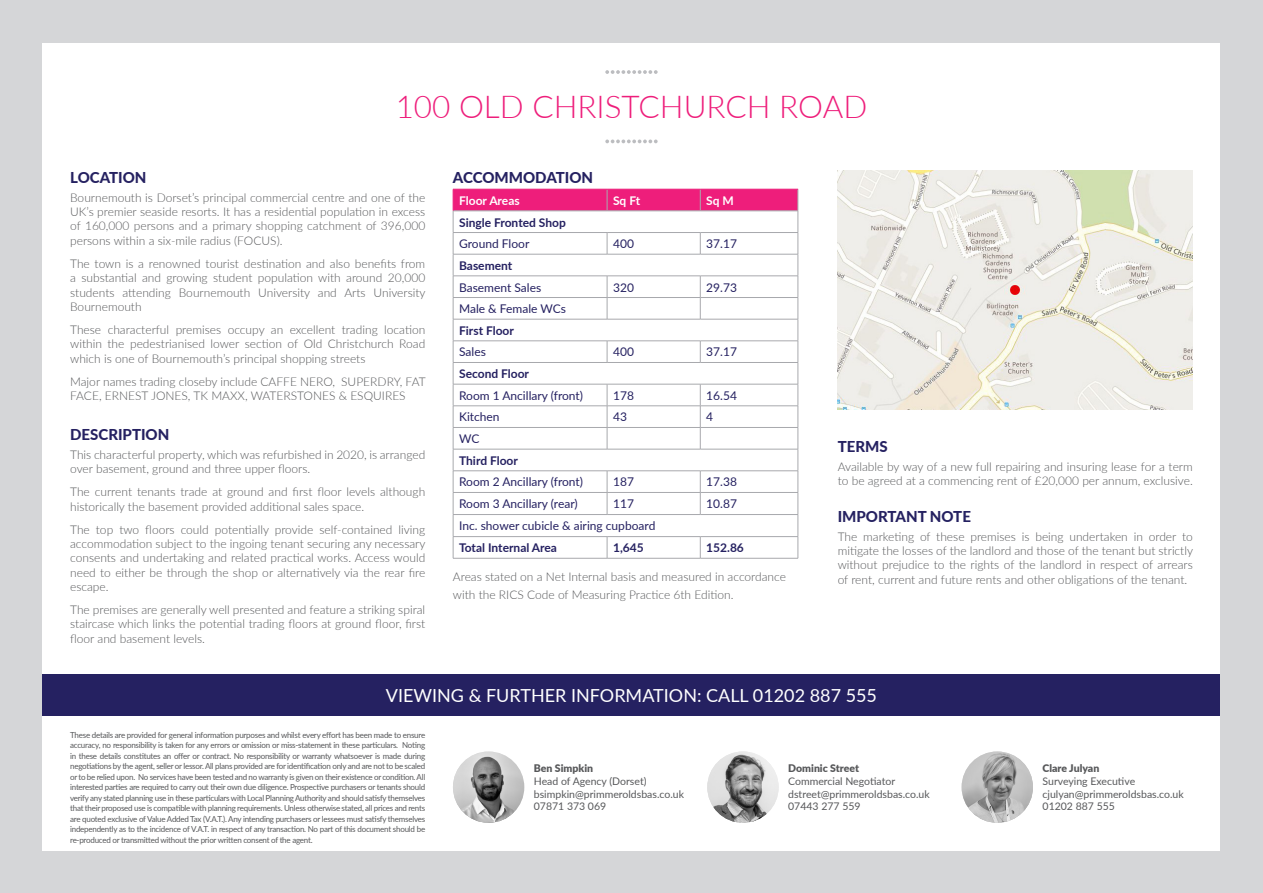
<style>
.page{position:relative;width:1263px;height:893px;background:#d5d6d8}
.page>*{position:absolute;margin:0;border:0;box-sizing:border-box;transform-origin:0 0}
.t1{font:300 31.5px "Lato";color:#ee1e7b}
.t2{font:18px "Lato";color:#fff}
.t3{font:800 15px "Lato";color:#252161}
.t4{font:300 12px/14.4px "Lato";color:#57585a;text-align:justify}
.t5{font:12px "Lato";color:#252161}
.t6{font:700 12px "Lato";color:#252161}
.t7{font:700 12px "Lato";color:#fff}
.t8{font:10.5px "Lato";color:#57585a}
.t9{font:900 10.5px "Lato";color:#57585a}
.t10{font:8.25px/10.5px "Lato";letter-spacing:-.03em;color:#57585a;text-align:justify}
</style>
<div class="page">
<div style="left:43px;top:43px;width:1177px;height:807px;background:#fff"></div>
<div style="left:43px;top:675px;width:1177px;height:41px;background:#252161"></div>
<svg style="left:605px;top:140px;width:53px;height:3px"></svg>
<svg style="left:605px;top:70px;width:53px;height:4px"></svg>
<hr style="left:453px;top:558px;width:154px;height:1px;background:#a8a9ad">
<hr style="left:607px;top:558px;width:93px;height:1px;background:#a8a9ad">
<hr style="left:700px;top:558px;width:98px;height:1px;background:#a8a9ad">
<svg style="left:453px;top:189px;width:346px;height:369px"></svg>
<hr style="left:607px;top:189px;width:93px;height:1px;background:#ee1e7b">
<hr style="left:700px;top:189px;width:98px;height:1px;background:#ee1e7b">
<img style="left:838px;top:171px;width:355px;height:238px">
<img style="left:962px;top:751px;width:71px;height:72px;border-radius:36px">
<img style="left:707px;top:751px;width:72px;height:72px;border-radius:36px">
<img style="left:453px;top:751px;width:71px;height:72px;border-radius:36px">
<p class="t1" style="left:396px;top:85px;width:473px">100 OLD CHRISTCHURCH ROAD</p>
<p class="t3" style="left:70px;top:166px;width:78px">LOCATION</p>
<p class="t4" style="left:70px;top:190px;width:357px">Bournemouth is Dorset’s principal commercial centre and one of the UK’s premier seaside resorts. It has a residential population in excess of 160,000 persons and a primary shopping catchment of 396,000 persons within a six-mile radius (FOCUS).</p>
<p class="t4" style="left:70px;top:256px;width:357px">The town is a renowned tourist destination and also benefits from a substantial and growing student population with around 20,000 students attending Bournemouth University and Arts University Bournemouth</p>
<p class="t4" style="left:70px;top:322px;width:357px">These characterful premises occupy an excellent trading location within the pedestrianised lower section of Old Christchurch Road which is one of Bournemouth’s principal shopping streets</p>
<p class="t4" style="left:70px;top:374px;width:357px">Major names trading closeby include CAFFE NERO, SUPERDRY, FAT<br>FACE, ERNEST JONES, TK MAXX, WATERSTONES &amp; ESQUIRES</p>
<p class="t3" style="left:70px;top:424px;width:101px">DESCRIPTION</p>
<p class="t4" style="left:70px;top:447px;width:357px">This characterful property, which was refurbished in 2020, is arranged over basement, ground and three upper floors.</p>
<p class="t4" style="left:70px;top:484px;width:357px">The current tenants trade at ground and first floor levels although historically the basement provided additional sales space.</p>
<p class="t4" style="left:70px;top:522px;width:357px">The top two floors could potentially provide self-contained living accommodation subject to the ingoing tenant securing any necessary consents and undertaking and related practical works. Access would need to either be through the shop or alternatively via the rear fire escape.</p>
<p class="t4" style="left:70px;top:602px;width:357px">The premises are generally well presented and feature a striking spiral staircase which links the potential trading floors at ground floor, first floor and basement levels.</p>
<p class="t3" style="left:453px;top:166px;width:142px">ACCOMMODATION</p>
<p class="t7" style="left:459px;top:192px;width:62px">Floor Areas</p>
<p class="t7" style="left:613px;top:192px;width:29px">Sq Ft</p>
<p class="t7" style="left:706px;top:192px;width:29px">Sq M</p>
<p class="t6" style="left:459px;top:213px;width:108px">Single Fronted Shop</p>
<p class="t5" style="left:459px;top:235px;width:72px">Ground Floor</p>
<p class="t5" style="left:613px;top:235px;width:22px">400</p>
<p class="t5" style="left:706px;top:235px;width:32px">37.17</p>
<p class="t6" style="left:459px;top:257px;width:55px">Basement</p>
<p class="t5" style="left:459px;top:279px;width:84px">Basement Sales</p>
<p class="t5" style="left:613px;top:279px;width:22px">320</p>
<p class="t5" style="left:706px;top:279px;width:32px">29.73</p>
<p class="t5" style="left:459px;top:300px;width:108px">Male &amp; Female WCs</p>
<p class="t6" style="left:459px;top:322px;width:56px">First Floor</p>
<p class="t5" style="left:459px;top:344px;width:28px">Sales</p>
<p class="t5" style="left:613px;top:344px;width:22px">400</p>
<p class="t5" style="left:706px;top:344px;width:32px">37.17</p>
<p class="t6" style="left:459px;top:365px;width:71px">Second Floor</p>
<p class="t5" style="left:459px;top:387px;width:125px">Room 1 Ancillary (front)</p>
<p class="t5" style="left:613px;top:387px;width:22px">178</p>
<p class="t5" style="left:706px;top:387px;width:32px">16.54</p>
<p class="t5" style="left:459px;top:408px;width:42px">Kitchen</p>
<p class="t5" style="left:613px;top:408px;width:15px">43</p>
<p class="t5" style="left:706px;top:408px;width:8px">4</p>
<p class="t5" style="left:459px;top:430px;width:22px">WC</p>
<p class="t6" style="left:459px;top:452px;width:60px">Third Floor</p>
<p class="t5" style="left:459px;top:473px;width:125px">Room 2 Ancillary (front)</p>
<p class="t5" style="left:613px;top:473px;width:22px">187</p>
<p class="t5" style="left:706px;top:473px;width:32px">17.38</p>
<p class="t5" style="left:459px;top:495px;width:120px">Room 3 Ancillary (rear)</p>
<p class="t5" style="left:613px;top:495px;width:22px">117</p>
<p class="t5" style="left:706px;top:495px;width:32px">10.87</p>
<p class="t5" style="left:459px;top:517px;width:198px">Inc. shower cubicle &amp; airing cupboard</p>
<p class="t6" style="left:459px;top:539px;width:99px">Total Internal Area</p>
<p class="t6" style="left:613px;top:539px;width:32px">1,645</p>
<p class="t6" style="left:706px;top:539px;width:39px">152.86</p>
<p class="t4" style="left:453px;top:567px;width:335px;line-height:18px">Areas stated on a Net Internal basis and measured in accordance with the RICS Code of Measuring Practice 6th Edition.</p>
<p class="t3" style="left:838px;top:436px;width:51px">TERMS</p>
<p class="t4" style="left:838px;top:459px;width:357px">Available by way of a new full repairing and insuring lease for a term to be agreed at a commencing rent of £20,000 per annum, exclusive.</p>
<p class="t3" style="left:838px;top:505px;width:135px">IMPORTANT NOTE</p>
<p class="t4" style="left:838px;top:529px;width:357px">The marketing of these premises is being undertaken in order to mitigate the losses of the landlord and those of the tenant but strictly without prejudice to the rights of the landlord in respect of arrears of rent, current and future rents and other obligations of the tenant.</p>
<p class="t2" style="left:386px;top:682px;width:493px">VIEWING &amp; FURTHER INFORMATION: CALL 01202 887 555</p>
<p class="t10" style="left:70px;top:729px;width:357px">These details are provided for general information purposes and whilst every effort has been made to ensure accuracy, no responsibility is taken for any errors or omission or miss-statement in these particulars. Noting in these details constitutes an offer or contract. No responsibility or warranty whatsoever is made during negotiations by the agent, seller or lessor. All plans provided are for identification only and are not to be scaled or to be relied upon. No services have been tested and no warranty is given on their existence or condition. All interested parties are required to carry out their own due diligence. Prospective purchasers or tenants should verify any stated planning use in these particulars with Local Planning Authority and should satisfy themselves that their proposed use is compatible with planning requirements. Unless otherwise stated, all prices and rents are quoted exclusive of Value Added Tax (V.A.T.). Any intending purchasers or lessees must satisfy themselves independently as to the incidence of V.A.T. in respect of any transaction. No part of this document should be re-produced or transmitted without the prior written consent of the agent.</p>
<p class="t9" style="left:534px;top:761px;width:61px">Ben Simpkin</p>
<p class="t8" style="left:534px;top:774px;width:114px">Head of Agency (Dorset)</p>
<p class="t8" style="left:534px;top:786px;width:152px">bsimpkin@primmeroldsbas.co.uk</p>
<p class="t8" style="left:534px;top:799px;width:74px">07871 373 069</p>
<p class="t9" style="left:788px;top:761px;width:72px">Dominic Street</p>
<p class="t8" style="left:788px;top:774px;width:108px">Commercial Negotiator</p>
<p class="t8" style="left:788px;top:786px;width:143px">dstreet@primmeroldsbas.co.uk</p>
<p class="t8" style="left:788px;top:799px;width:74px">07443 277 559</p>
<p class="t9" style="left:1042px;top:761px;width:58px">Clare Julyan</p>
<p class="t8" style="left:1042px;top:774px;width:94px">Surveying Executive</p>
<p class="t8" style="left:1042px;top:786px;width:143px">cjulyan@primmeroldsbas.co.uk</p>
<p class="t8" style="left:1042px;top:799px;width:74px">01202 887 555</p>
</div>
